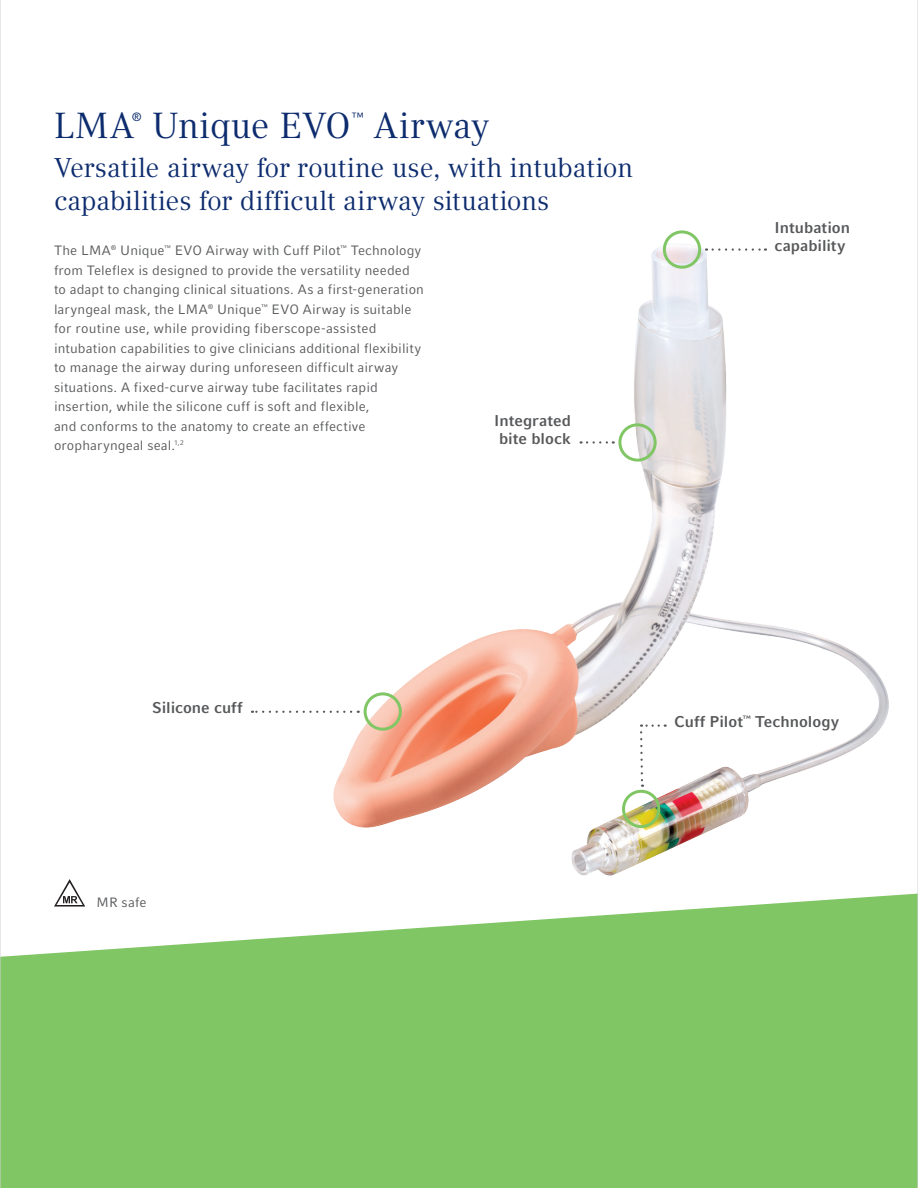
<style>
.page{position:relative;width:918px;height:1188px;background:#fff}
.page>*{position:absolute;margin:0;border:0;box-sizing:border-box;transform-origin:0 0}
.Headline_1{font:36px "Compatil Text LT Pro";letter-spacing:.02em;color:#0d2c6e}
.Headline_1-2{font:36px "Compatil Text LT Pro";letter-spacing:-.015em;color:#0d2c6e}
.Headline_2{font:27px/32.4px "Compatil Text LT Pro";letter-spacing:-.005em;color:#0d2c6e}
.Copy_Headline{font:700 15.6px/18px "Compatil Fact LT Pro";color:#57585a;text-align:center}
.Copy_Text{font:13.5px/19.5px "Compatil Fact LT Pro";letter-spacing:.01em;color:#57585a}
.Copy_List{font:13.5px "Compatil Fact LT Pro";color:#57585a}
.Headline_1-3{font:12px "Compatil Text LT Pro";color:#0d2c6e}
</style>
<div class="page">
<svg style="left:1px;top:893px;width:916px;height:295px;background:#8ecc75"></svg>
<img style="left:333px;top:232px;width:556px;height:644px">
<svg style="left:581px;top:441px;width:33px;height:3px"></svg>
<svg style="left:252px;top:711px;width:99px;height:2px"></svg>
<div style="left:618px;top:423px;width:39px;height:39px;border:3px solid #81c665;border-radius:50%"></div>
<div style="left:364px;top:692px;width:38px;height:39px;border:3px solid #81c665;border-radius:50%"></div>
<svg style="left:639px;top:725px;width:20px;height:62px"></svg>
<div style="left:622px;top:790px;width:38px;height:38px;border:3px solid #81c665;border-radius:50%"></div>
<svg style="left:713px;top:248px;width:53px;height:3px"></svg>
<div style="left:663px;top:230px;width:38px;height:39px;border:3px solid #81c665;border-radius:50%"></div>
<svg style="left:54px;top:879px;width:31px;height:28px"></svg>
<hr style="left:0;top:0;width:1px;height:1188px;background:#d1d2d4">
<hr style="left:917px;top:0;width:1px;height:1188px;background:#d1d2d4">
<p class="Headline_1" style="left:54px;top:105px;width:82px">LMA</p>
<p class="Headline_1-3" style="left:132px;top:110px;width:12px">®</p>
<p class="Headline_1-2" style="left:152px;top:105px;width:200px">Unique EVO</p>
<p class="Headline_1-3" style="left:352px;top:110px;width:14px">™</p>
<p class="Headline_1" style="left:374px;top:105px;width:117px">Airway</p>
<p class="Headline_2" style="left:54px;top:152px;width:580px">Versatile airway for routine use, with intubation capabilities for difficult airway situations</p>
<p class="Copy_Text" style="left:54px;top:241px;width:371px">The LMA<sup>®</sup> Unique<sup>™</sup> EVO Airway with Cuff Pilot<sup>™</sup> Technology from Teleflex is designed to provide the versatility needed to adapt to changing clinical situations. As a first-generation laryngeal mask, the LMA<sup>®</sup> Unique<sup>™</sup> EVO Airway is suitable for routine use, while providing fiberscope-assisted intubation capabilities to give clinicians additional flexibility to manage the airway during unforeseen difficult airway situations. A fixed-curve airway tube facilitates rapid insertion, while the silicone cuff is soft and flexible,<br>and conforms to the anatomy to create an effective oropharyngeal seal.<sup>1,2</sup></p>
<p class="Copy_Headline" style="left:494px;top:412px;width:78px">Integrated bite block</p>
<p class="Copy_Headline" style="left:775px;top:218px;width:77px;text-align:left">Intubation capability</p>
<p class="Copy_Headline" style="left:152px;top:699px;width:92px">Silicone cuff</p>
<p class="Copy_List" style="left:97px;top:894px;width:51px">MR safe</p>
<p class="Copy_Headline" style="left:674px;top:712px;width:166px">Cuff Pilot<sup>™</sup> Technology</p>
</div>
